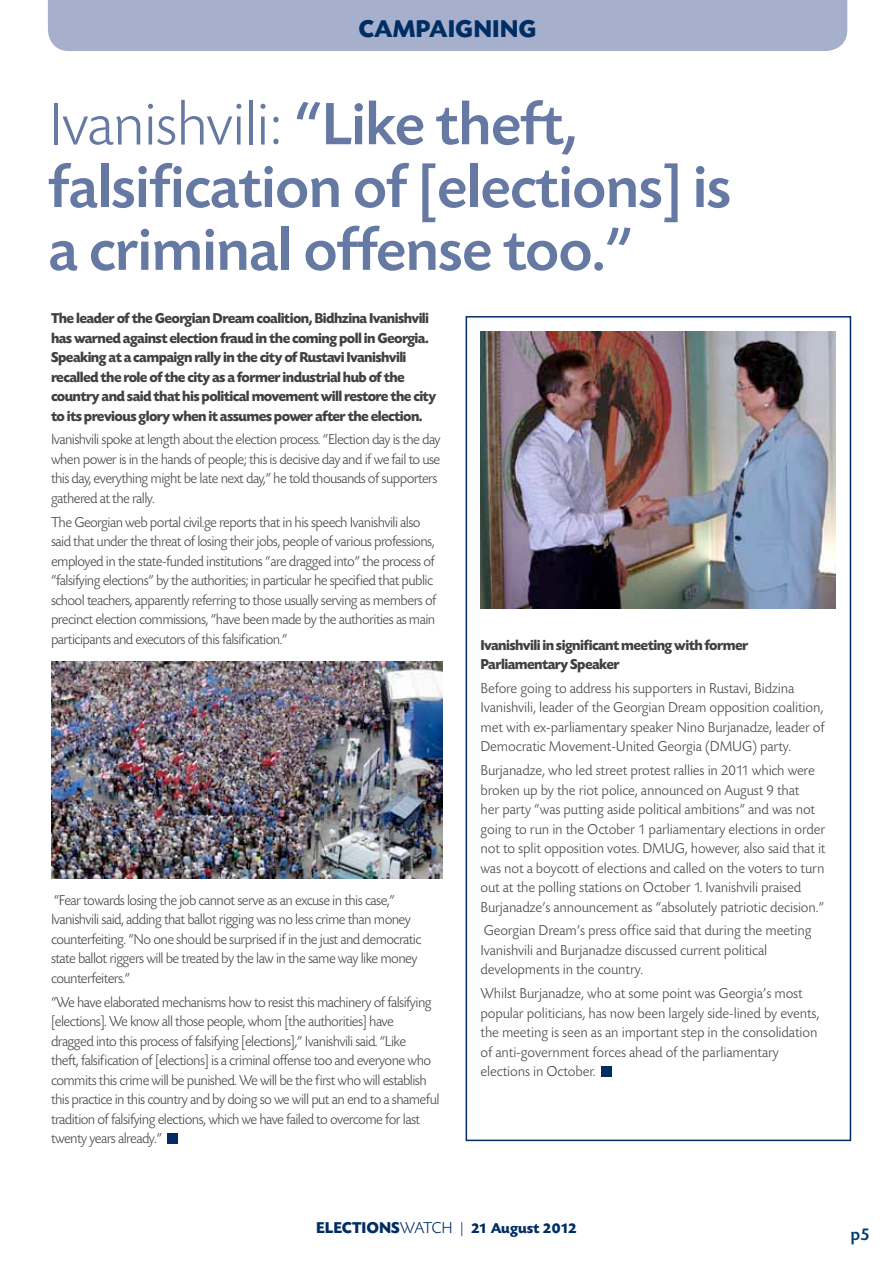
<style>
.page{position:relative;width:893px;height:1263px;background:#fff}
.page>*{position:absolute;margin:0;border:0;box-sizing:border-box;transform-origin:0 0}
.t1{font:500 62.85px/62.8px "Today CP";letter-spacing:-.02em;color:#6679a3}
.t2{font:700 25.5px "Today CP";color:#002d63}
.t3{font:500 18px "Today CP";color:#023a6e}
.t4{font:300 15px/19.5px "Today CP";letter-spacing:-.04em;color:#414142}
.t5{font:300 15px/19.5px "Today CP";letter-spacing:-.01em;color:#414142}
.t6{font:700 15px/19.5px "Today CP";letter-spacing:-.04em;color:#414142}
.t7{font:700 15px "Today CP";color:#002d63}
.s1{font-weight:300}
.s2{font-size:16.5px}
.s3{font-weight:300;font-size:16.5px}
</style>
<div class="page">
<div style="left:48px;top:0;width:799px;height:51px;background:#a6b0cc"></div>
<div style="left:167px;top:1133px;width:11px;height:10px;background:#002d63"></div>
<img style="left:480px;top:332px;width:356px;height:276px">
<img style="left:51px;top:662px;width:391px;height:217px">
<div style="left:602px;top:1066px;width:10px;height:10px;background:#002d63"></div>
<div style="left:466px;top:316px;width:385px;height:825px;border:2px solid #002d63"></div>
<h2 class="t2" style="left:359px;top:15px;width:175px">campaigning</h2>
<h1 class="t1" style="left:48px;top:94px;width:685px"><span class="s1">Ivanishvili:</span> “Like theft, falsification of [elections] is a criminal offense too.”</h1>
<p class="t6" style="left:51px;top:309px;width:387px">The leader of the Georgian Dream coalition, Bidhzina Ivanishvili has warned against election fraud in the coming poll in Georgia.<br>Speaking at a campaign rally in the city of Rustavi Ivanishvili recalled the role of the city as a former industrial hub of the country and said that his political movement will restore the city to its previous glory when it assumes power after the election.</p>
<p class="t4" style="left:51px;top:430px;width:391px">Ivanishvili spoke at length about the election process. “Election day is the day when power is in the hands of people; this is decisive day and if we fail to use this day, everything might be late next day,” he told thousands of supporters gathered at the rally.</p>
<p class="t4" style="left:51px;top:513px;width:387px">The Georgian web portal civil.ge reports that in his speech Ivanishvili also said that under the threat of losing their jobs, people of various professions, employed in the state-funded institutions “are dragged into” the process of “falsifying elections” by the authorities; in particular he specified that public school teachers, apparently referring to those usually serving as members of precinct election commissions, “have been made by the authorities as main participants and executors of this falsification.”</p>
<p class="t4" style="left:51px;top:891px;width:372px">“Fear towards losing the job cannot serve as an excuse in this case,” Ivanishvili said, adding that ballot rigging was no less crime than money counterfeiting. “No one should be surprised if in the just and democratic state ballot riggers will be treated by the law in the same way like money counterfeiters.”</p>
<p class="t4" style="left:51px;top:993px;width:390px">“We have elaborated mechanisms how to resist this machinery of falsifying [elections]. We know all those people, whom [the authorities] have dragged into this process of falsifying [elections],” Ivanishvili said. “Like<br>theft, falsification of [elections] is a criminal offense too and everyone who commits this crime will be punished. We will be the first who will establish this practice in this country and by doing so we will put an end to a shameful tradition of falsifying elections, which we have failed to overcome for last twenty years already.”</p>
<p class="t6" style="left:480px;top:635px;width:269px">Ivanishvili in significant meeting with former<br>Parliamentary Speaker</p>
<p class="t5" style="left:480px;top:679px;width:346px">Before going to address his supporters in Rustavi, Bidzina Ivanishvili, leader of the Georgian Dream opposition coalition, met with ex-parliamentary speaker Nino Burjanadze, leader of Democratic Movement-United Georgia (DMUG) party.</p>
<p class="t5" style="left:480px;top:761px;width:347px">Burjanadze, who led street protest rallies in 2011 which were broken up by the riot police, announced on August 9 that<br>her party “was putting aside political ambitions” and was not going to run in the October 1 parliamentary elections in order not to split opposition votes. DMUG, however, also said that it was not a boycott of elections and called on the voters to turn out at the polling stations on October 1. Ivanishvili praised Burjanadze’s announcement as “absolutely patriotic decision.”</p>
<p class="t5" style="left:480px;top:921px;width:333px">Georgian Dream’s press office said that during the meeting<br>Ivanishvili and Burjanadze discussed current political developments in the country.</p>
<p class="t5" style="left:480px;top:984px;width:340px">Whilst Burjanadze, who at some point was Georgia’s most popular politicians, has now been largely side-lined by events, the meeting is seen as an important step in the consolidation of anti-government forces ahead of the parliamentary elections in October.</p>
<p class="t7" style="left:316px;top:1219px;width:262px"><span class="s2">Elections</span><span class="s3">Watch |</span> 21 August 2012</p>
<p class="t3" style="left:850px;top:1224px;width:21px">p5</p>
</div>
